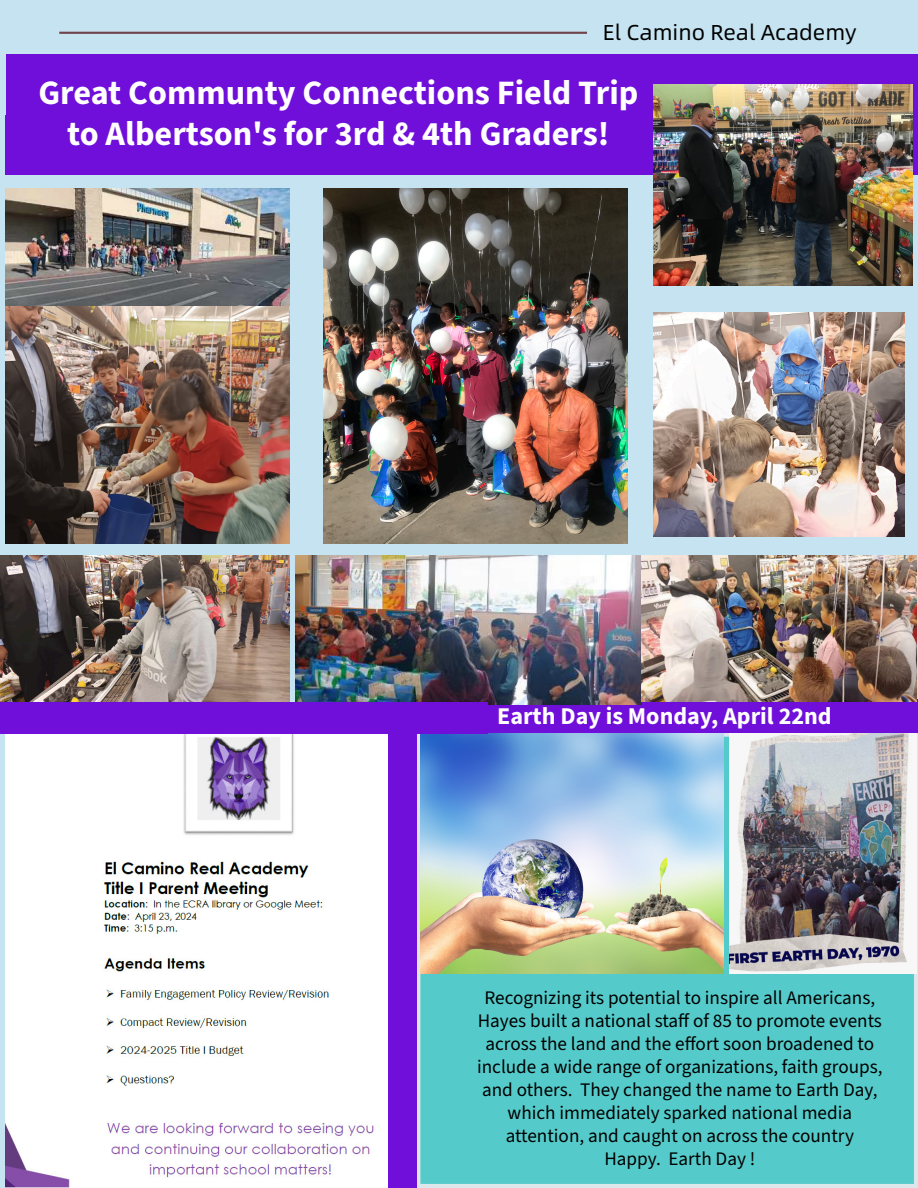
<style>
.page{position:relative;width:918px;height:1188px;background:#c5e3f0}
.page>*{position:absolute;margin:0;border:0;box-sizing:border-box;transform-origin:0 0}
.t1{font:700 34.2px/41.1px "Source Sans 3";color:#fff;text-align:center}
.t2{font:700 24.15px "Source Sans 3";color:#fff}
.t3{font:21.6px "Alibaba Sans";color:#000}
.t4{font:19.2px/23px "Source Sans 3";color:#000;text-align:center}
</style>
<div class="page">
<img style="left:6px;top:733px;width:382px;height:455px">
<hr style="left:59px;top:32px;width:528px;height:2px;background:#70434d">
<div style="left:418px;top:735px;width:498px;height:451px;background:#54cbca"></div>
<div style="left:416px;top:733px;width:502px;height:455px;border:4px solid #eaeaea"></div>
<div style="left:6px;top:54px;width:912px;height:61px;background:#700fd9"></div>
<img style="left:730px;top:733px;width:186px;height:240px">
<div style="left:6px;top:115px;width:912px;height:60px;background:#700fd9"></div>
<div style="left:442px;top:699px;width:476px;height:34px;background:#700fd9"></div>
<img style="left:420px;top:733px;width:304px;height:240px">
<img style="left:295px;top:555px;width:347px;height:149px">
<img style="left:0;top:555px;width:290px;height:147px">
<div style="left:0;top:702px;width:488px;height:31px;background:#700fd9"></div>
<img style="left:642px;top:555px;width:274px;height:147px">
<img style="left:6px;top:188px;width:284px;height:355px">
<img style="left:654px;top:85px;width:259px;height:201px">
<img style="left:323px;top:188px;width:304px;height:355px">
<img style="left:654px;top:312px;width:251px;height:224px">
<div style="left:388px;top:732px;width:28px;height:456px;background:#700fd9"></div>
<p class="t3" style="left:603px;top:16px;width:255px">El Camino Real Academy</p>
<h1 class="t1" style="left:38px;top:71px;width:602px">Great Communty Connections Field Trip to Albertson's for 3rd &amp; 4th Graders!</h1>
<p class="t2" style="left:497px;top:700px;width:336px">Earth Day is Monday, April 22nd</p>
<p class="t4" style="left:477px;top:986px;width:407px">Recognizing its potential to inspire all Americans, Hayes built a national staff of 85 to promote events across the land and the effort soon broadened to include a wide range of organizations, faith groups, and others. They changed the name to Earth Day, which immediately sparked national media attention, and caught on across the country Happy. Earth Day !</p>
</div>
